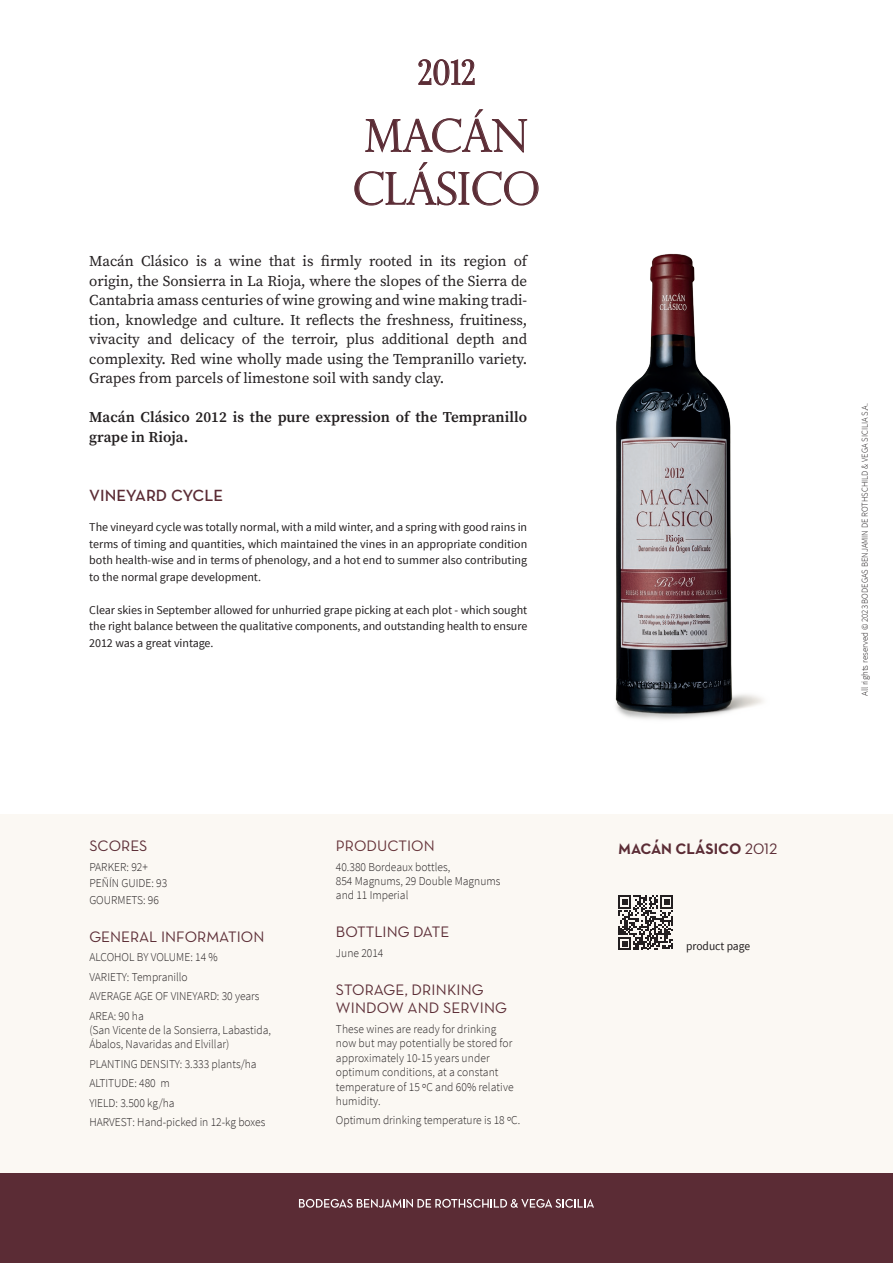
<style>
.page{position:relative;width:893px;height:1263px;background:#fff}
.page>*{position:absolute;margin:0;border:0;box-sizing:border-box;transform-origin:0 0}
.t1{font:300 44.1px/52.9px "Perpetua Titling";color:#5b2c35}
.t2{font:34.2px "Playfair Display";color:#5b2c35;scale:.89 1}
.t3{font:16.5px "Neutra Text Demi Alt";color:#5b2c35}
.t4{font:15.45px/18.6px "Neutra Text Book Alt";color:#5b2c35}
.t5{font:15.45px "Neutra Text Bold Alt";color:#5b2c35}
.t6{font:15.45px "Neutra Text Book Alt";color:#653238}
.t7{font:15px/19.5px "Source Serif Pro";letter-spacing:-.005em;color:#231f20;text-align:justify}
.t8{font:600 15px/19.5px "Source Serif Pro";letter-spacing:.005em;color:#231f20}
.t9{font:300 12px/14.4px "Source Sans Pro";color:#231f20;scale:.96 1}
.t10{font:12px/16.5px "Source Sans Pro";letter-spacing:-.005em;color:#231f20;text-align:justify}
.t11{font:12px "Source Sans Pro";letter-spacing:-.005em;color:#231f20;scale:.96 1}
.t12{font:300 9px "Source Sans Pro";color:#231f20}
.s1{font-family:"Neutra Text Book Alt"}
</style>
<div class="page">
<div style="left:0;top:814px;width:893px;height:379px;background:#fbf8f3"></div>
<svg style="left:419px;top:60px;width:55px;height:25px"></svg>
<svg style="left:355px;top:109px;width:183px;height:96px"></svg>
<div style="left:0;top:1174px;width:893px;height:89px;background:#5b2c35"></div>
<svg style="left:299px;top:1199px;width:295px;height:9px"></svg>
<img style="left:615px;top:253px;width:148px;height:467px">
<svg style="left:618px;top:895px;width:55px;height:55px"></svg>
<h2 class="t2" style="left:417px;top:45px;width:67px">2012</h2>
<h1 class="t1" style="left:353px;top:109px;width:189px">MACÁN<br>CLÁSICO</h1>
<p class="t7" style="left:89px;top:251px;width:439px">Macán Clásico is a wine that is firmly rooted in its region of origin, the Sonsierra in La Rioja, where the slopes of the Sierra de Cantabria amass centuries of wine growing and wine making tradi&shy;tion, knowledge and culture. It reflects the freshness, fruitiness, vivacity and delicacy of the terroir, plus additional depth and complexity. Red wine wholly made using the Tempranillo variety.<br>Grapes from parcels of limestone soil with sandy clay.</p>
<p class="t8" style="left:89px;top:407px;width:439px">Macán Clásico 2012 is the pure expression of the Tempranillo grape in Rioja.</p>
<h3 class="t3" style="left:89px;top:485px;width:135px">VINEYARD CYCLE</h3>
<p class="t10" style="left:89px;top:519px;width:439px">The vineyard cycle was totally normal, with a mild winter, and a spring with good rains in terms of timing and quantities, which maintained the vines in an appropriate condition both health-wise and in terms of phenology, and a hot end to summer also contributing to the normal grape development.</p>
<p class="t10" style="left:89px;top:602px;width:440px">Clear skies in September allowed for unhurried grape picking at each plot - which sought the right balance between the qualitative components, and outstanding health to ensure 2012 was a great vintage.</p>
<p class="t4" style="left:89px;top:836px;width:60px">SCORES</p>
<p class="t9" style="left:89px;top:858px;width:83px;line-height:16.5px">PARKER: 92+<br>PEÑÍN GUIDE: 93<br>GOURMETS: 96</p>
<p class="t4" style="left:89px;top:927px;width:177px">GENERAL INFORMATION</p>
<p class="t9" style="left:89px;top:947px;width:179px;line-height:19.5px">ALCOHOL BY VOLUME: 14 %<br>VARIETY: Tempranillo<br>AVERAGE AGE OF VINEYARD: 30 years<br>AREA: 90 ha</p>
<p class="t9" style="left:89px;top:1023px;width:191px">(San Vicente de la Sonsierra, Labastida,<br>Ábalos, Navaridas and Elvillar)</p>
<p class="t9" style="left:89px;top:1054px;width:185px;line-height:19.5px">PLANTING DENSITY: 3.333 plants/ha<br>ALTITUDE: 480 m<br>YIELD: 3.500 kg/ha<br>HARVEST: Hand-picked in 12-kg boxes</p>
<p class="t6" style="left:336px;top:836px;width:100px">PRODUCTION</p>
<p class="t9" style="left:336px;top:859px;width:173px">40.380 Bordeaux bottles,<br>854 Magnums, 29 Double Magnums and 11 Imperial</p>
<p class="t4" style="left:336px;top:922px;width:115px">BOTTLING DATE</p>
<p class="t9" style="left:336px;top:946px;width:51px">June 2014</p>
<p class="t4" style="left:336px;top:980px;width:173px">STORAGE, DRINKING<br>WINDOW AND SERVING</p>
<p class="t9" style="left:336px;top:1022px;width:187px">These wines are ready for drinking now but may potentially be stored for approximately 10-15 years under optimum conditions, at a constant temperature of 15 ºC and 60% relative humidity.</p>
<p class="t9" style="left:336px;top:1113px;width:193px">Optimum drinking temperature is 18 ºC.</p>
<p class="t5" style="left:618px;top:839px;width:161px">MACÁN CLÁSICO <span class="s1">2012</span></p>
<p class="t11" style="left:686px;top:939px;width:68px">product page</p>
<p class="t12" style="left:859px;top:696px;width:294px;rotate:-90deg">All rights reserved © 2023 BODEGAS BENJAMIN DE ROTHSCHILD &amp; VEGA SICILIA S.A.</p>
</div>
